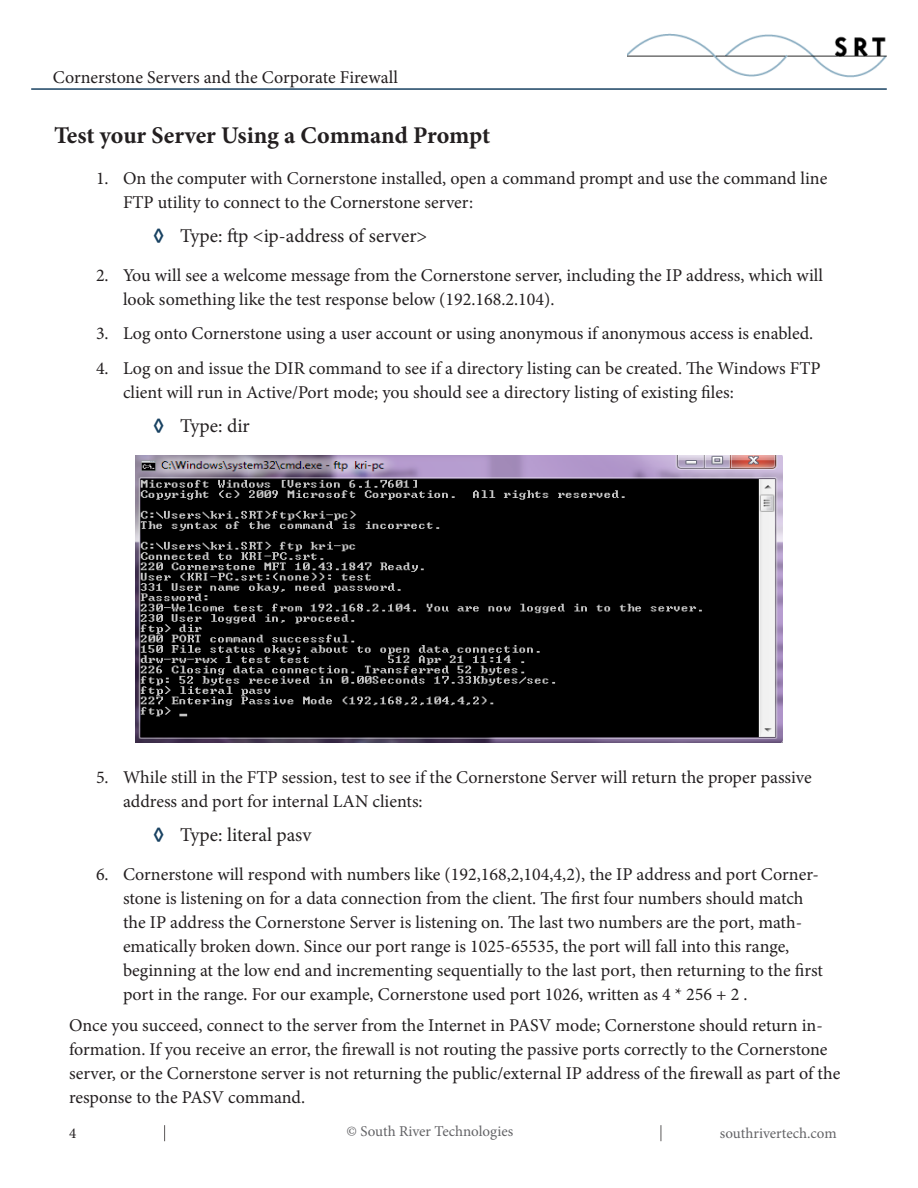
<style>
.page{position:relative;width:918px;height:1188px;background:#fff}
.page>*{position:absolute;margin:0;border:0;box-sizing:border-box;transform-origin:0 0}
.Heading_3{font:700 24px "Minion Pro";letter-spacing:-.005em;color:#231f20}
.t1{font:19.5px "Minion Pro";color:#231f20}
.t2{font:18px/24px "Minion Pro";color:#231f20}
.t3{font:15px "Minion Pro";color:#636366}
.t4{font:15px "Minion Pro";color:#231f20}
.s1{font-family:"Myriad Pro";font-weight:700;color:#194262}
</style>
<div class="page">
<hr style="left:31px;top:88px;width:856px;height:2px;background:#194262">
<svg style="left:661px;top:1125px;width:1px;height:16px"></svg>
<svg style="left:164px;top:1125px;width:1px;height:16px"></svg>
<img style="left:628px;top:33px;width:259px;height:45px">
<img style="left:135px;top:456px;width:648px;height:287px">
<p class="t2" style="left:53px;top:66px;width:347px">Cornerstone Servers and the Corporate Firewall</p>
<p class="Heading_3" style="left:54px;top:119px;width:438px">Test your Server Using a Command Prompt</p>
<p class="t2" style="left:123px;top:166px;width:706px;text-indent:-27px">1. On the computer with Cornerstone installed, open a command prompt and use the command line<br>FTP utility to connect to the Cornerstone server:</p>
<p class="t1" style="left:153px;top:223px;width:276px"><span class="s1">◊</span> Type: ftp &lt;ip-address of server&gt;</p>
<p class="t2" style="left:123px;top:263px;width:702px;text-indent:-27px">2. You will see a welcome message from the Cornerstone server, including the IP address, which will look something like the test response below (192.168.2.104).</p>
<p class="t2" style="left:96px;top:322px;width:719px">3. Log onto Cornerstone using a user account or using anonymous if anonymous access is enabled.</p>
<p class="t2" style="left:123px;top:356px;width:699px;text-indent:-27px">4. Log on and issue the DIR command to see if a directory listing can be created. The Windows FTP client will run in Active/Port mode; you should see a directory listing of existing files:</p>
<p class="t1" style="left:153px;top:412px;width:98px"><span class="s1">◊</span> Type: dir</p>
<p class="t2" style="left:123px;top:765px;width:690px;text-indent:-27px">5. While still in the FTP session, test to see if the Cornerstone Server will return the proper passive address and port for internal LAN clients:</p>
<p class="t1" style="left:153px;top:821px;width:160px"><span class="s1">◊</span> Type: literal pasv</p>
<p class="t2" style="left:123px;top:862px;width:702px;text-indent:-27px">6. Cornerstone will respond with numbers like (192,168,2,104,4,2), the IP address and port Corner&shy;stone is listening on for a data connection from the client. The first four numbers should match the IP address the Cornerstone Server is listening on. The last two numbers are the port, math&shy;ematically broken down. Since our port range is 1025-65535, the port will fall into this range, beginning at the low end and incrementing sequentially to the last port, then returning to the first port in the range. For our example, Cornerstone used port 1026, written as 4 * 256 + 2 .</p>
<p class="t2" style="left:69px;top:1013px;width:773px">Once you succeed, connect to the server from the Internet in PASV mode; Cornerstone should return in&shy;formation. If you receive an error, the firewall is not routing the passive ports correctly to the Cornerstone server, or the Cornerstone server is not returning the public/external IP address of the firewall as part of the response to the PASV command.</p>
<p class="t3" style="left:347px;top:1121px;width:168px">© South River Technologies</p>
<p class="t4" style="left:69px;top:1123px;width:9px">4</p>
<p class="t3" style="left:720px;top:1123px;width:118px">southrivertech.com</p>
</div>
